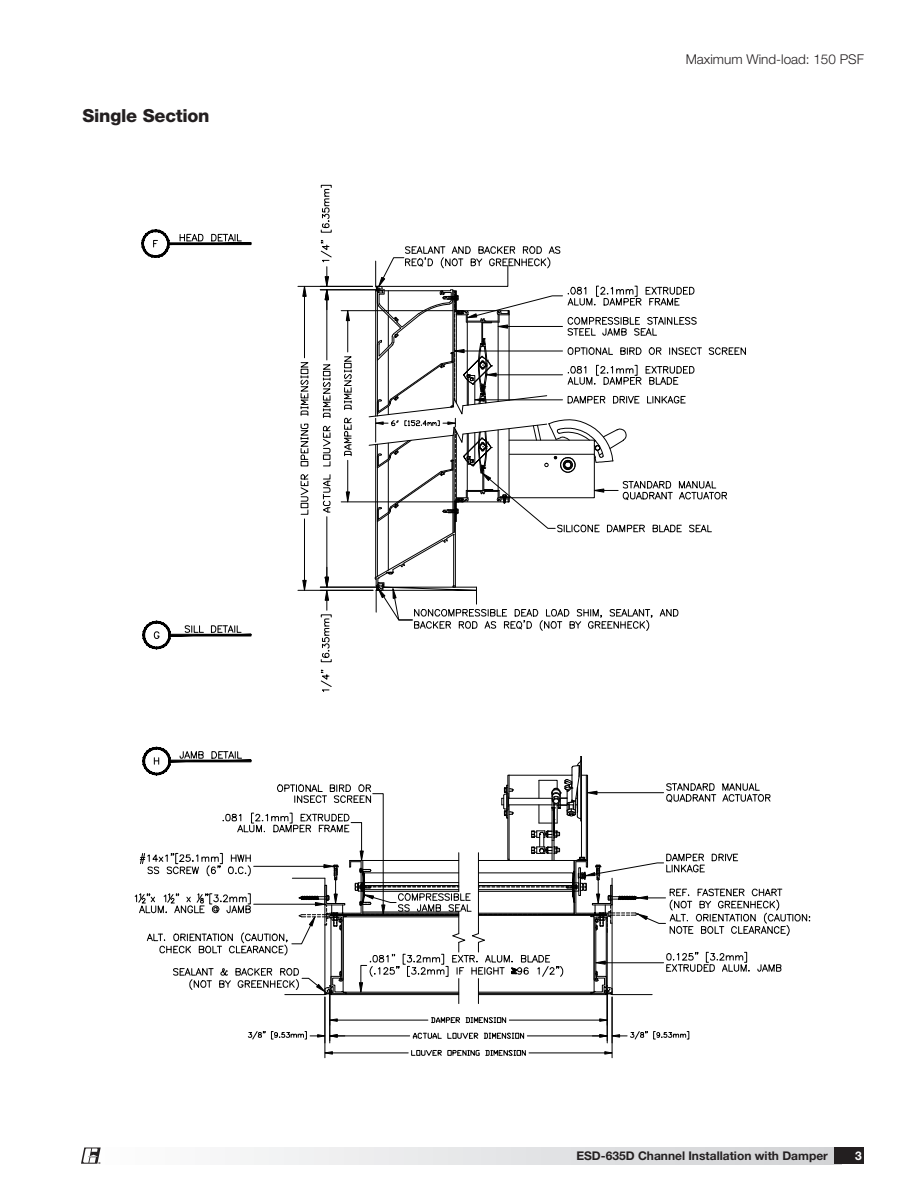
<style>
.page{position:relative;width:918px;height:1188px;background:#fff}
.page>*{position:absolute;margin:0;border:0;box-sizing:border-box;transform-origin:0 0}
.HEAD{font:800 18px "Helvetica Neue LT Std";letter-spacing:-.015em;color:#231f20}
.t1{font:300 13.5px "Helvetica Neue LT Std";color:#231f20}
.t2{font:700 12px "Helvetica Neue LT Std";color:#231f20}
.t3{font:700 12px "Helvetica Neue LT Std";color:#fff}
.t4{font:700 2.7px "Helvetica Neue LT Std";color:#231f20}
</style>
<div class="page">
<div style="left:81px;top:1148px;width:760px;height:16px;background:linear-gradient(to right,#fefefe,#d1d2d4)"></div>
<div style="left:834px;top:1148px;width:30px;height:16px;background:#231f20"></div>
<svg style="left:81px;top:1148px;width:20px;height:16px"></svg>
<svg style="left:142px;top:620px;width:110px;height:30px"></svg>
<svg style="left:141px;top:229px;width:111px;height:29px"></svg>
<hr style="left:326px;top:300px;width:1px;height:60px;background:#000">
<hr style="left:326px;top:517px;width:1px;height:60px;background:#000">
<svg style="left:322px;top:474px;width:9px;height:39px"></svg>
<svg style="left:322px;top:425px;width:9px;height:42px"></svg>
<svg style="left:322px;top:364px;width:9px;height:54px"></svg>
<hr style="left:298px;top:286px;width:75px;height:1px;background:#000">
<hr style="left:298px;top:590px;width:75px;height:1px;background:#000">
<hr style="left:304px;top:296px;width:1px;height:62px;background:#000">
<hr style="left:304px;top:519px;width:1px;height:61px;background:#000">
<svg style="left:302px;top:285px;width:5px;height:12px"></svg>
<svg style="left:302px;top:579px;width:5px;height:12px"></svg>
<svg style="left:300px;top:474px;width:9px;height:41px"></svg>
<svg style="left:300px;top:423px;width:9px;height:43px"></svg>
<svg style="left:300px;top:362px;width:9px;height:54px"></svg>
<hr style="left:320px;top:289px;width:60px;height:1px;background:#000">
<svg style="left:319px;top:240px;width:14px;height:70px"></svg>
<svg style="left:321px;top:185px;width:11px;height:48px"></svg>
<hr style="left:320px;top:587px;width:60px;height:1px;background:#000">
<svg style="left:324px;top:567px;width:6px;height:43px"></svg>
<svg style="left:320px;top:669px;width:12px;height:23px"></svg>
<svg style="left:321px;top:618px;width:11px;height:44px"></svg>
<hr style="left:341px;top:310px;width:112px;height:1px;background:#000">
<hr style="left:341px;top:501px;width:112px;height:1px;background:#000">
<hr style="left:347px;top:321px;width:1px;height:31px;background:#000">
<hr style="left:347px;top:460px;width:1px;height:32px;background:#000">
<svg style="left:345px;top:310px;width:6px;height:12px"></svg>
<svg style="left:345px;top:491px;width:6px;height:12px"></svg>
<svg style="left:344px;top:417px;width:8px;height:40px"></svg>
<svg style="left:344px;top:370px;width:8px;height:40px"></svg>
<div style="left:344px;top:363px;width:8px;height:5px;border:1px solid #000"></div>
<svg style="left:344px;top:356px;width:8px;height:6px"></svg>
<hr style="left:337px;top:1035px;width:73px;height:1px;background:#000">
<hr style="left:527px;top:1035px;width:73px;height:1px;background:#000">
<hr style="left:324px;top:997px;width:1px;height:61px;background:#000">
<hr style="left:612px;top:997px;width:1px;height:61px;background:#000">
<hr style="left:332px;top:1052px;width:76px;height:1px;background:#000">
<hr style="left:529px;top:1052px;width:76px;height:1px;background:#000">
<svg style="left:324px;top:1051px;width:10px;height:4px"></svg>
<svg style="left:604px;top:1051px;width:9px;height:4px"></svg>
<hr style="left:329px;top:989px;width:1px;height:54px;background:#000">
<svg style="left:247px;top:1030px;width:98px;height:10px"></svg>
<hr style="left:607px;top:989px;width:1px;height:54px;background:#000">
<svg style="left:592px;top:1030px;width:97px;height:10px"></svg>
<hr style="left:337px;top:1020px;width:91px;height:1px;background:#000">
<hr style="left:509px;top:1020px;width:91px;height:1px;background:#000">
<svg style="left:324px;top:1018px;width:14px;height:4px"></svg>
<svg style="left:599px;top:1018px;width:14px;height:4px"></svg>
<svg style="left:411px;top:1017px;width:115px;height:39px"></svg>
<svg style="left:134px;top:746px;width:677px;height:258px"></svg>
<svg style="left:368px;top:246px;width:378px;height:385px"></svg>
<p class="HEAD" style="left:83px;top:105px;width:129px">Single Section</p>
<p class="t1" style="left:686px;top:51px;width:180px">Maximum Wind-load: 150 PSF</p>
<p class="t4" style="left:98px;top:1161px;width:4px">®</p>
<p class="t2" style="left:576px;top:1148px;width:253px">ESD-635D Channel Installation with Damper</p>
<p class="t3" style="left:855px;top:1148px;width:8px">3</p>
</div>
